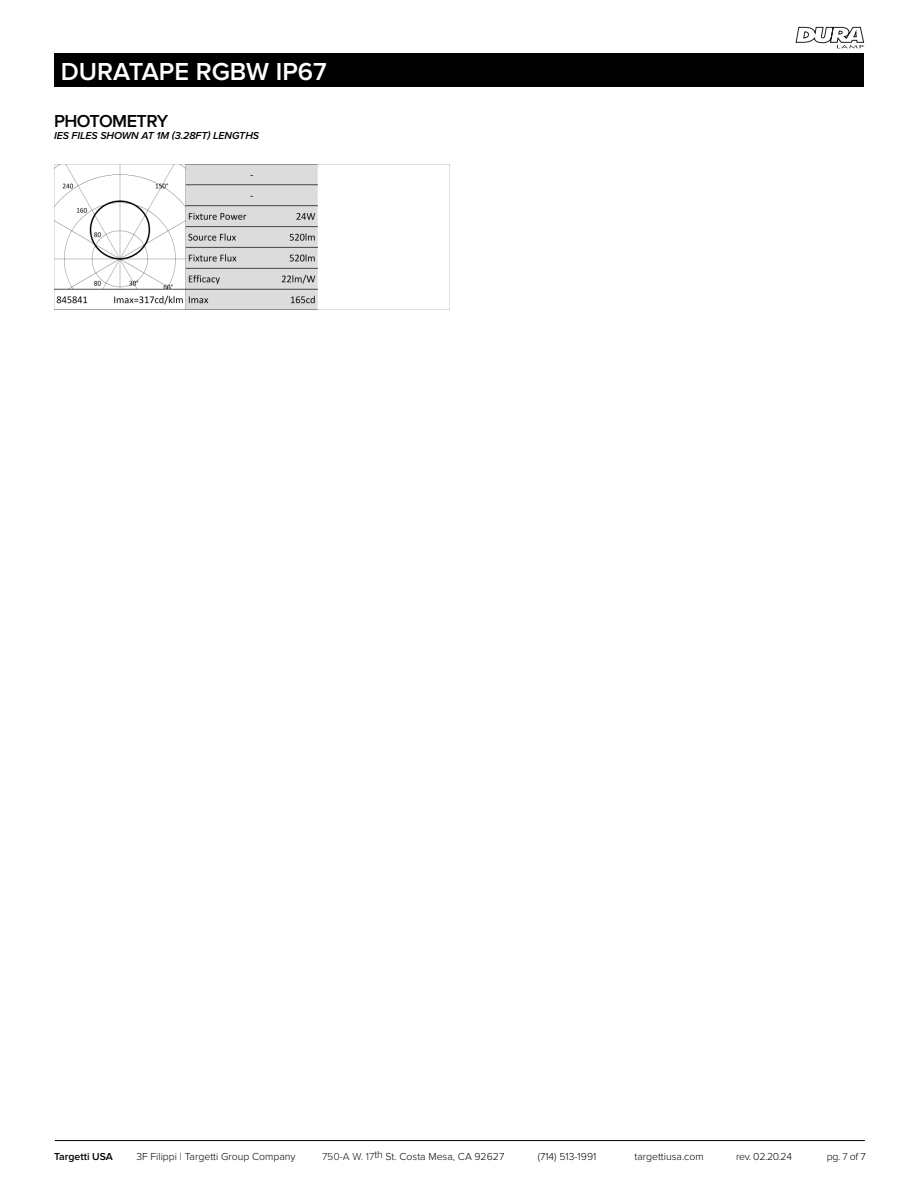
<style>
.page{position:relative;width:918px;height:1188px;background:#fff}
.page>*{position:absolute;margin:0;border:0;box-sizing:border-box;transform-origin:0 0}
.t1{font:600 25.5px "Proxima Nova";color:#fff}
.Features_HEAD{font:600 18px "Proxima Nova";letter-spacing:-.03em;color:#040503}
.t2{font:300 10.5px "Proxima Nova";color:#040503}
.t3{font:300 10.5px "Proxima Nova";color:#000}
.Codici_INDOOR{font:italic 600 10.5px "Proxima Nova";letter-spacing:-.005em;color:#000}
.t4{font:600 10.5px "Proxima Nova";color:#000}
.s1{color:#231f20}
</style>
<div class="page">
<div style="left:54px;top:53px;width:809px;height:34px;background:#000"></div>
<svg style="left:796px;top:27px;width:68px;height:22px"></svg>
<hr style="left:55px;top:1140px;width:810px;height:1px;background:#000">
<img style="left:54px;top:165px;width:396px;height:144px">
<h1 class="t1" style="left:61px;top:57px;width:268px">DURATAPE RGBW IP67</h1>
<p class="Features_HEAD" style="left:54px;top:110px;width:116px">PHOTOMETRY</p>
<p class="Codici_INDOOR" style="left:54px;top:130px;width:207px">IES FILES SHOWN AT 1M (3.28FT) LENGTHS</p>
<p class="t4" style="left:54px;top:1151px;width:61px">Targetti USA</p>
<p class="t3" style="left:136px;top:1151px;width:161px">3F Filippi | Targetti Group Company</p>
<p class="t2" style="left:322px;top:1151px;width:184px"><span class="s1">750-A W. 17</span>th St. Costa Mesa, CA 92627</p>
<p class="t2" style="left:538px;top:1151px;width:60px">(714) 513-1991</p>
<p class="t3" style="left:634px;top:1151px;width:71px">targettiusa.com</p>
<p class="t2" style="left:736px;top:1151px;width:57px">rev. 02.20.24</p>
<p class="t2" style="left:827px;top:1151px;width:40px">pg. <span class="s1">7</span> of 7</p>
</div>
